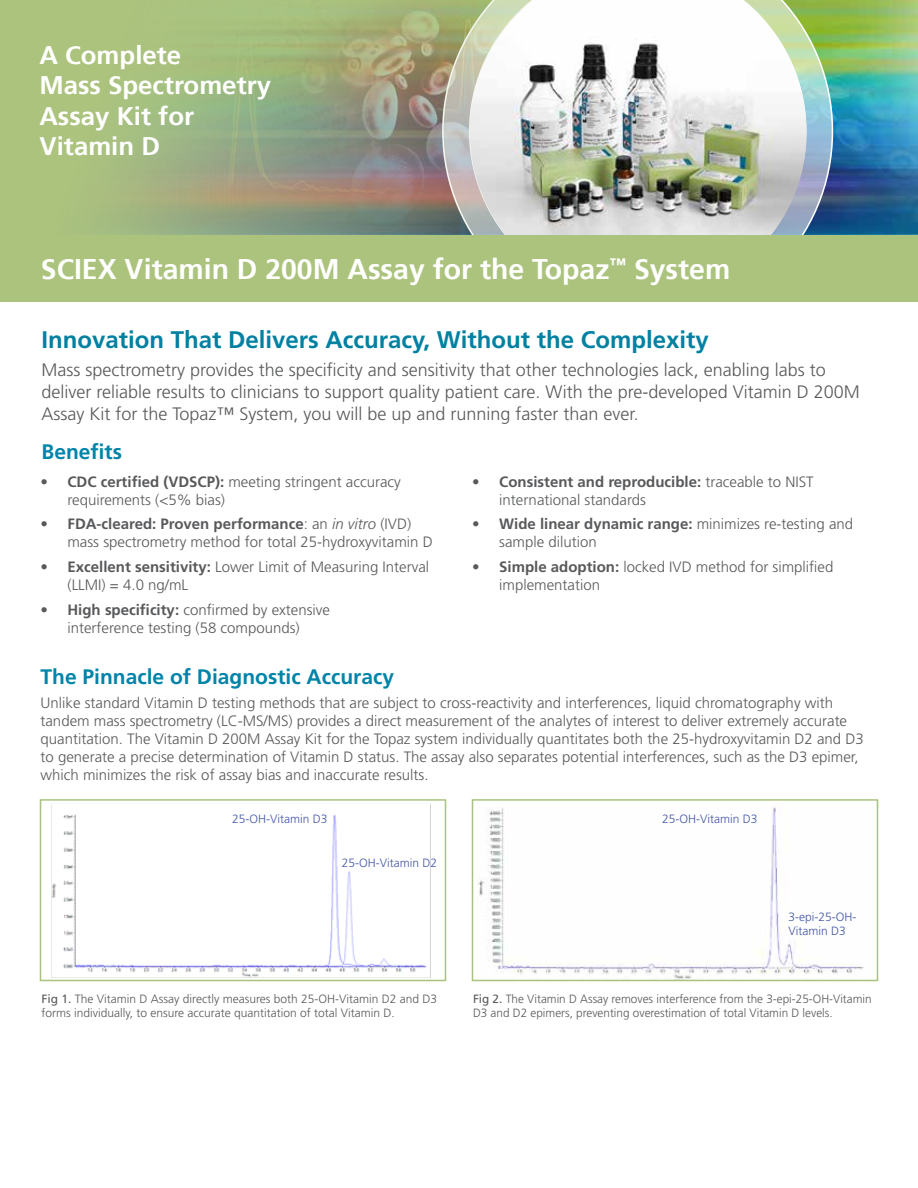
<style>
.page{position:relative;width:918px;height:1188px;background:#fff}
.page>*{position:absolute;margin:0;border:0;box-sizing:border-box;transform-origin:0 0}
.t1{font:700 28.35px "Frutiger CE";color:#fff}
.t2{font:700 25.5px/30.5px "Frutiger CE";color:#fff}
.t3{font:700 24px "Frutiger LT Std";color:#0081a2}
.t4{font:700 21px "Frutiger LT Std";color:#0084a9}
.t5{font:300 18px/21.6px "Frutiger LT Std";color:#58595b}
.t6{font:300 15px/18px "Frutiger LT Std";color:#58595b}
.t7{font:300 12px/14.4px "Frutiger LT Std";color:#58595b}
.t8{font:300 12px/14.4px "Frutiger LT Std";color:#4456a6}
.s1{font-weight:700}
.s2{font-style:italic}
.s3{font-weight:400}
</style>
<div class="page">
<img style="left:833px;top:0;width:85px;height:235px">
<img style="left:807px;top:0;width:26px;height:235px">
<img style="left:0;top:0;width:470px;height:235px">
<img style="left:470px;top:0;width:337px;height:235px">
<div style="left:0;top:235px;width:918px;height:67px;background:#acc37e"></div>
<img style="left:478px;top:807px;width:386px;height:171px">
<div style="left:472px;top:799px;width:406px;height:182px;border:2px solid #aac27f"></div>
<img style="left:51px;top:804px;width:380px;height:174px">
<div style="left:40px;top:799px;width:406px;height:182px;border:2px solid #aac27f"></div>
<h2 class="t2" style="left:39px;top:40px;width:233px">A Complete<br>Mass Spectrometry<br>Assay Kit for<br>Vitamin D</h2>
<h1 class="t1" style="left:41px;top:252px;width:691px">SCIEX Vitamin D 200M Assay for the Topaz<sup>™</sup> System</h1>
<h3 class="t3" style="left:42px;top:326px;width:669px">Innovation That Delivers Accuracy, Without the Complexity</h3>
<p class="t5" style="left:42px;top:360px;width:820px">Mass spectrometry provides the specificity and sensitivity that other technologies lack, enabling labs to deliver reliable results to clinicians to support quality patient care. With the pre-developed Vitamin D 200M<br>Assay Kit for the Topaz™ System, you will be up and running faster than ever.</p>
<h3 class="t4" style="left:42px;top:439px;width:82px">Benefits</h3>
<p class="t6" style="left:68px;top:473px;width:335px;text-indent:-27px"><span class="s1">• CDC certified (VDSCP):</span> meeting stringent accuracy requirements (&lt;5% bias)</p>
<p class="t6" style="left:68px;top:515px;width:367px;text-indent:-27px"><span class="s1">• FDA-cleared: Proven performance</span>: an <span class="s2">in vitro</span> (IVD) mass spectrometry method for total 25-hydroxyvitamin D</p>
<p class="t6" style="left:68px;top:558px;width:363px;text-indent:-27px"><span class="s1">• Excellent sensitivity:</span> Lower Limit of Measuring Interval (LLMI) = 4.0 ng/mL</p>
<p class="t6" style="left:40px;top:601px;width:291px;text-align:center"><span class="s1">• High specificity:</span> confirmed by extensive interference testing (58 compounds)</p>
<p class="t6" style="left:499px;top:473px;width:316px;text-indent:-27px"><span class="s1">• Consistent and reproducible:</span> traceable to NIST international standards</p>
<p class="t6" style="left:499px;top:515px;width:355px;text-indent:-27px"><span class="s1">• Wide linear dynamic range:</span> minimizes re-testing and sample dilution</p>
<p class="t6" style="left:499px;top:558px;width:336px;text-indent:-27px"><span class="s1">• Simple adoption:</span> locked IVD method for simplified implementation</p>
<h3 class="t4" style="left:40px;top:664px;width:355px">The Pinnacle of Diagnostic Accuracy</h3>
<p class="t6" style="left:40px;top:694px;width:825px">Unlike standard Vitamin D testing methods that are subject to cross-reactivity and interferences, liquid chromatography with tandem mass spectrometry (LC-MS/MS) provides a direct measurement of the analytes of interest to deliver extremely accurate quantitation. The Vitamin D 200M Assay Kit for the Topaz system individually quantitates both the 25-hydroxyvitamin D2 and D3 to generate a precise determination of Vitamin D status. The assay also separates potential interferences, such as the D3 epimer, which minimizes the risk of assay bias and inaccurate results.</p>
<p class="t8" style="left:662px;top:812px;width:97px">25-OH-Vitamin D3</p>
<p class="t8" style="left:232px;top:812px;width:97px">25-OH-Vitamin D3</p>
<p class="t8" style="left:342px;top:856px;width:97px">25-OH-Vitamin D2</p>
<p class="t8" style="left:788px;top:910px;width:70px">3-epi-25-OH-<br>Vitamin D3</p>
<p class="t7" style="left:42px;top:992px;width:397px"><span class="s3">Fig 1.</span> The Vitamin D Assay directly measures both 25-OH-Vitamin D2 and D3 forms individually, to ensure accurate quantitation of total Vitamin D.</p>
<p class="t7" style="left:473px;top:992px;width:400px"><span class="s3">Fig 2.</span> The Vitamin D Assay removes interference from the 3-epi-25-OH-Vitamin<br>D3 and D2 epimers, preventing overestimation of total Vitamin D levels.</p>
</div>
